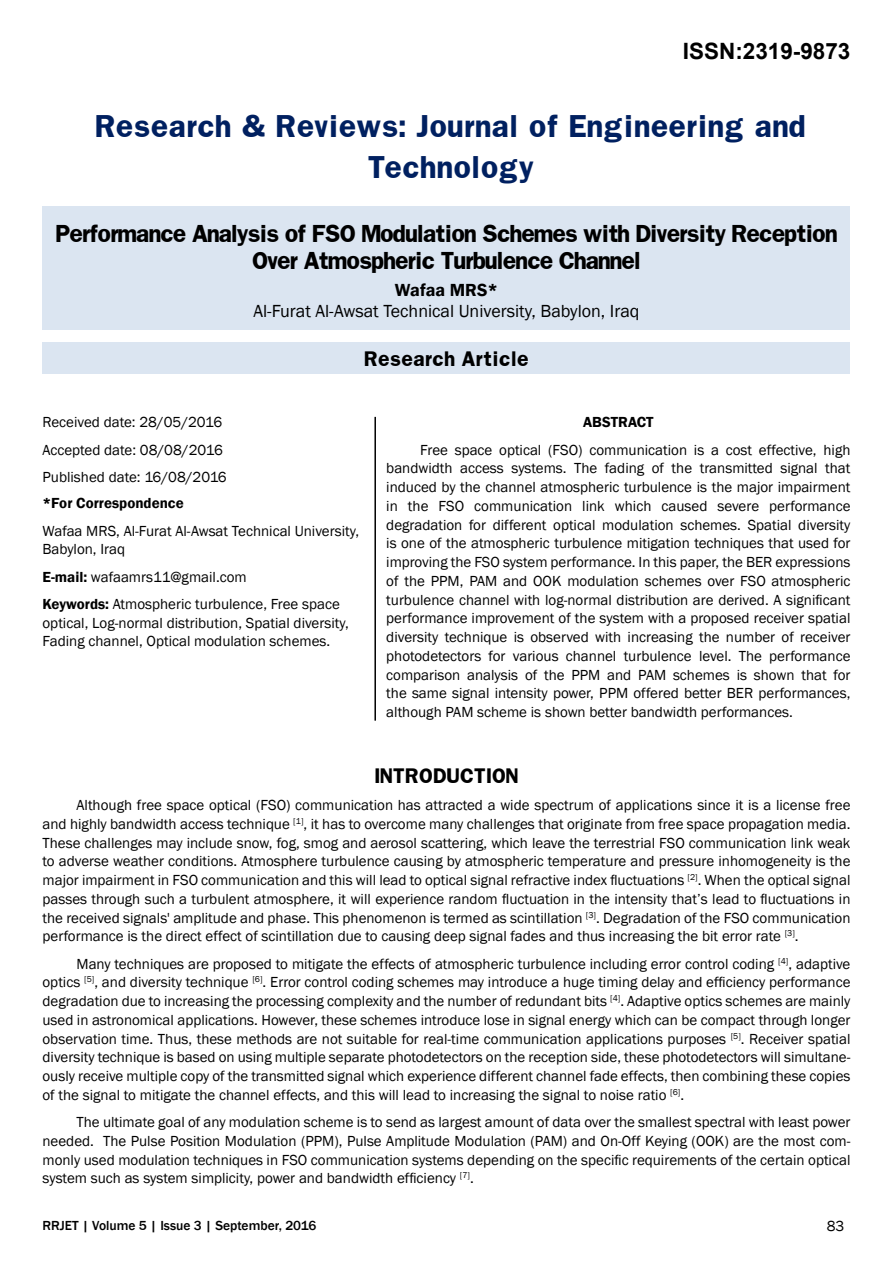
<style>
.page{position:relative;width:893px;height:1263px;background:#fff}
.page>*{position:absolute;margin:0;border:0;box-sizing:border-box;transform-origin:0 0}
.t1{font:700 27px/40.5px "Franklin";color:#002060;text-align:center}
.t2{font:700 22.5px "Arial";color:#000}
.t3{font:700 21px/27px "Franklin";letter-spacing:-.06em;color:#000;text-align:center}
.t4{font:18px "Franklin Gothic";color:#000}
.t5{font:700 18px "Franklin";color:#000}
.t6{font:600 18px "Franklin Gothic";color:#000}
.t7{font:15px/18.8px "Franklin Gothic";color:#000;text-align:justify}
.t8{font:600 15px "Franklin Gothic";color:#000}
.t9{font:500 13.5px "Franklin Gothic";color:#000}
.s1{font-weight:600}
</style>
<div class="page">
<div style="left:43px;top:206px;width:807px;height:124px;background:#dbe5f1"></div>
<div style="left:43px;top:342px;width:807px;height:32px;background:#dbe5f1"></div>
<hr style="left:374px;top:417px;width:2px;height:304px;background:#000">
<h2 class="t2" style="left:683px;top:36px;width:169px">ISSN:2319-9873</h2>
<h1 class="t1" style="left:95px;top:106px;width:713px">Research &amp; Reviews: Journal of Engineering and<br>Technology</h1>
<h3 class="t3" style="left:55px;top:220px;width:784px">Performance Analysis of FSO Modulation Schemes with Diversity Reception<br>Over Atmospheric Turbulence Channel</h3>
<p class="t6" style="left:395px;top:279px;width:105px">Wafaa MRS*</p>
<p class="t4" style="left:253px;top:300px;width:388px">Al-Furat Al-Awsat Technical University, Babylon, Iraq</p>
<p class="t5" style="left:364px;top:347px;width:166px">Research Article</p>
<p class="t7" style="left:43px;top:409px;width:186px;line-height:27.3px;text-align:left">Received date: 28/05/2016<br>Accepted date: 08/08/2016<br>Published date: 16/08/2016</p>
<p class="t8" style="left:43px;top:494px;width:143px">*For Correspondence</p>
<p class="t7" style="left:43px;top:522px;width:318px">Wafaa MRS, Al-Furat Al-Awsat Technical University,<br>Babylon, Iraq</p>
<p class="t7" style="left:43px;top:563px;width:299px;line-height:27.3px"><span class="s1">E-mail:</span> wafaamrs11@gmail.com<br><span class="s1">Keywords:</span> Atmospheric turbulence, Free space</p>
<p class="t7" style="left:43px;top:614px;width:308px">optical, Log-normal distribution, Spatial diversity,<br>Fading channel, Optical modulation schemes.</p>
<p class="t8" style="left:583px;top:413px;width:72px">ABSTRACT</p>
<p class="t7" style="left:386px;top:441px;width:466px;text-indent:34px">Free space optical (FSO) communication is a cost effective, high bandwidth access systems. The fading of the transmitted signal that induced by the channel atmospheric turbulence is the major impairment in the FSO communication link which caused severe performance degradation for different optical modulation schemes. Spatial diversity is one of the atmospheric turbulence mitigation techniques that used for improving the FSO system performance. In this paper, the BER expressions of the PPM, PAM and OOK modulation schemes over FSO atmospheric turbulence channel with log-normal distribution are derived. A significant performance improvement of the system with a proposed receiver spatial diversity technique is observed with increasing the number of receiver photodetectors for various channel turbulence level. The performance comparison analysis of the PPM and PAM schemes is shown that for the same signal intensity power, PPM offered better BER performances, although PAM scheme is shown better bandwidth performances.</p>
<p class="t5" style="left:374px;top:763px;width:146px">INTRODUCTION</p>
<p class="t7" style="left:43px;top:796px;width:809px;text-indent:34px">Although free space optical (FSO) communication has attracted a wide spectrum of applications since it is a license free and highly bandwidth access technique <sup>[1]</sup>, it has to overcome many challenges that originate from free space propagation media.<br>These challenges may include snow, fog, smog and aerosol scattering, which leave the terrestrial FSO communication link weak to adverse weather conditions. Atmosphere turbulence causing by atmospheric temperature and pressure inhomogeneity is the major impairment in FSO communication and this will lead to optical signal refractive index fluctuations <sup>[2]</sup>. When the optical signal passes through such a turbulent atmosphere, it will experience random fluctuation in the intensity that’s lead to fluctuations in the received signals' amplitude and phase. This phenomenon is termed as scintillation <sup>[3]</sup>. Degradation of the FSO communication performance is the direct effect of scintillation due to causing deep signal fades and thus increasing the bit error rate <sup>[3]</sup>.</p>
<p class="t7" style="left:43px;top:954px;width:809px;text-indent:34px">Many techniques are proposed to mitigate the effects of atmospheric turbulence including error control coding <sup>[4]</sup>, adaptive optics <sup>[5]</sup>, and diversity technique <sup>[6]</sup>. Error control coding schemes may introduce a huge timing delay and efficiency performance degradation due to increasing the processing complexity and the number of redundant bits <sup>[4]</sup>. Adaptive optics schemes are mainly used in astronomical applications. However, these schemes introduce lose in signal energy which can be compact through longer observation time. Thus, these methods are not suitable for real-time communication applications purposes <sup>[5]</sup>. Receiver spatial diversity technique is based on using multiple separate photodetectors on the reception side, these photodetectors will simultane&shy;ously receive multiple copy of the transmitted signal which experience different channel fade effects, then combining these copies of the signal to mitigate the channel effects, and this will lead to increasing the signal to noise ratio <sup>[6]</sup>.</p>
<p class="t7" style="left:43px;top:1113px;width:809px;text-indent:34px">The ultimate goal of any modulation scheme is to send as largest amount of data over the smallest spectral with least power needed. The Pulse Position Modulation (PPM), Pulse Amplitude Modulation (PAM) and On-Off Keying (OOK) are the most com&shy;monly used modulation techniques in FSO communication systems depending on the specific requirements of the certain optical system such as system simplicity, power and bandwidth efficiency <sup>[7]</sup>.</p>
<p class="t9" style="left:43px;top:1217px;width:275px">RRJET | Volume 5 | Issue 3 | September, 2016</p>
<p class="t7" style="left:827px;top:1217px;width:19px">83</p>
</div>
